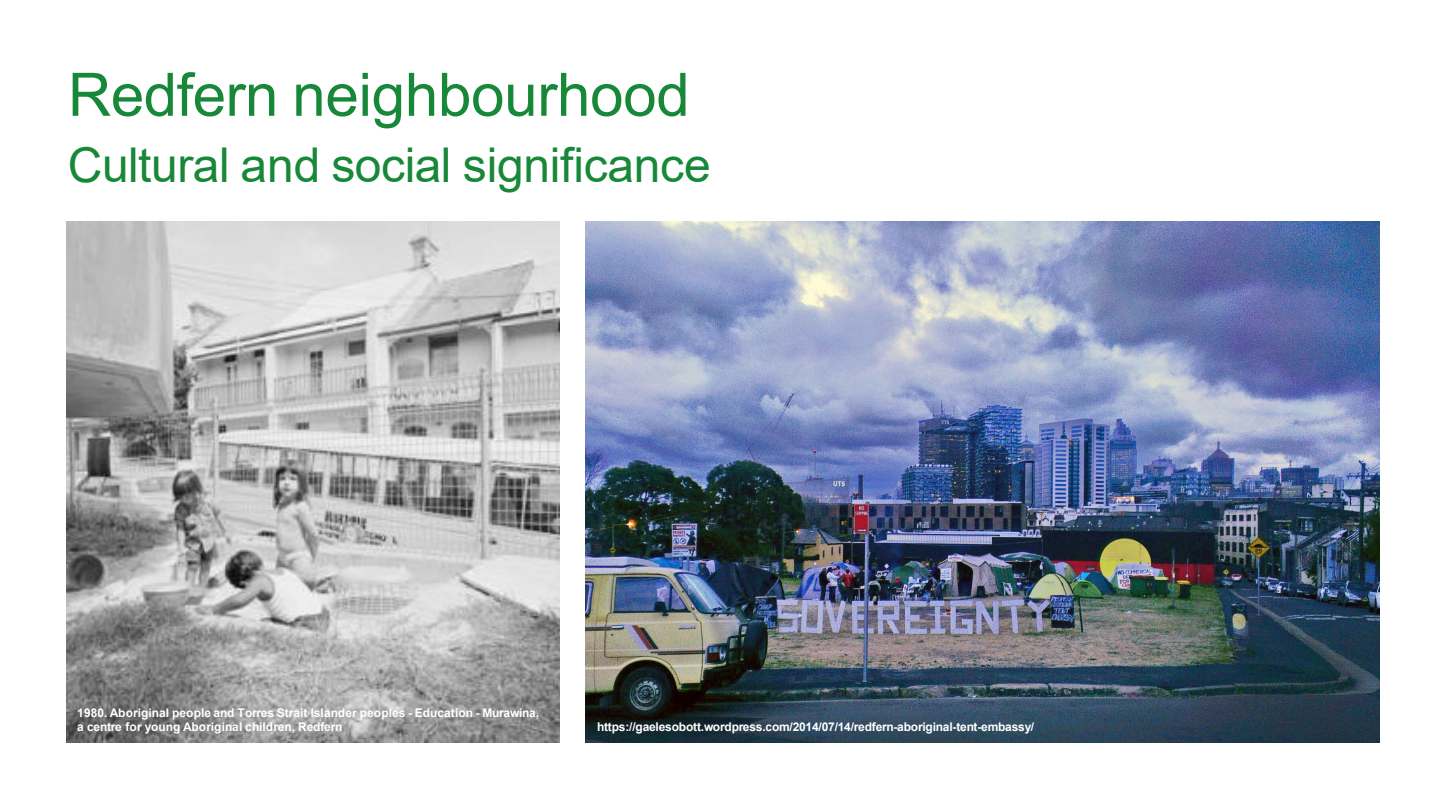
<style>
.page{position:relative;width:1440px;height:811px;background:#fff}
.page>*{position:absolute;margin:0;border:0;box-sizing:border-box;transform-origin:0 0}
.t1{font:60px "Arial";letter-spacing:-.005em;color:#178738}
.t2{font:48px "Arial";letter-spacing:-.005em;color:#178738}
.t3{font:700 12px/14.4px "Arial";letter-spacing:-.01em;color:#fff}
</style>
<div class="page">
<img style="left:66px;top:221px;width:493px;height:522px">
<img style="left:586px;top:221px;width:794px;height:522px">
<h2 class="t1" style="left:68px;top:53px;width:623px">Redfern neighbourhood</h2>
<h2 class="t2" style="left:68px;top:132px;width:645px">Cultural and social significance</h2>
<p class="t3" style="left:77px;top:705px;width:463px">1980. Aboriginal people and Torres Strait Islander peoples - Education - Murawina, a centre for young Aboriginal children, Redfern</p>
<p class="t3" style="left:597px;top:720px;width:439px">https://gaelesobott.wordpress.com/2014/07/14/redfern-aboriginal-tent-embassy/</p>
</div>
